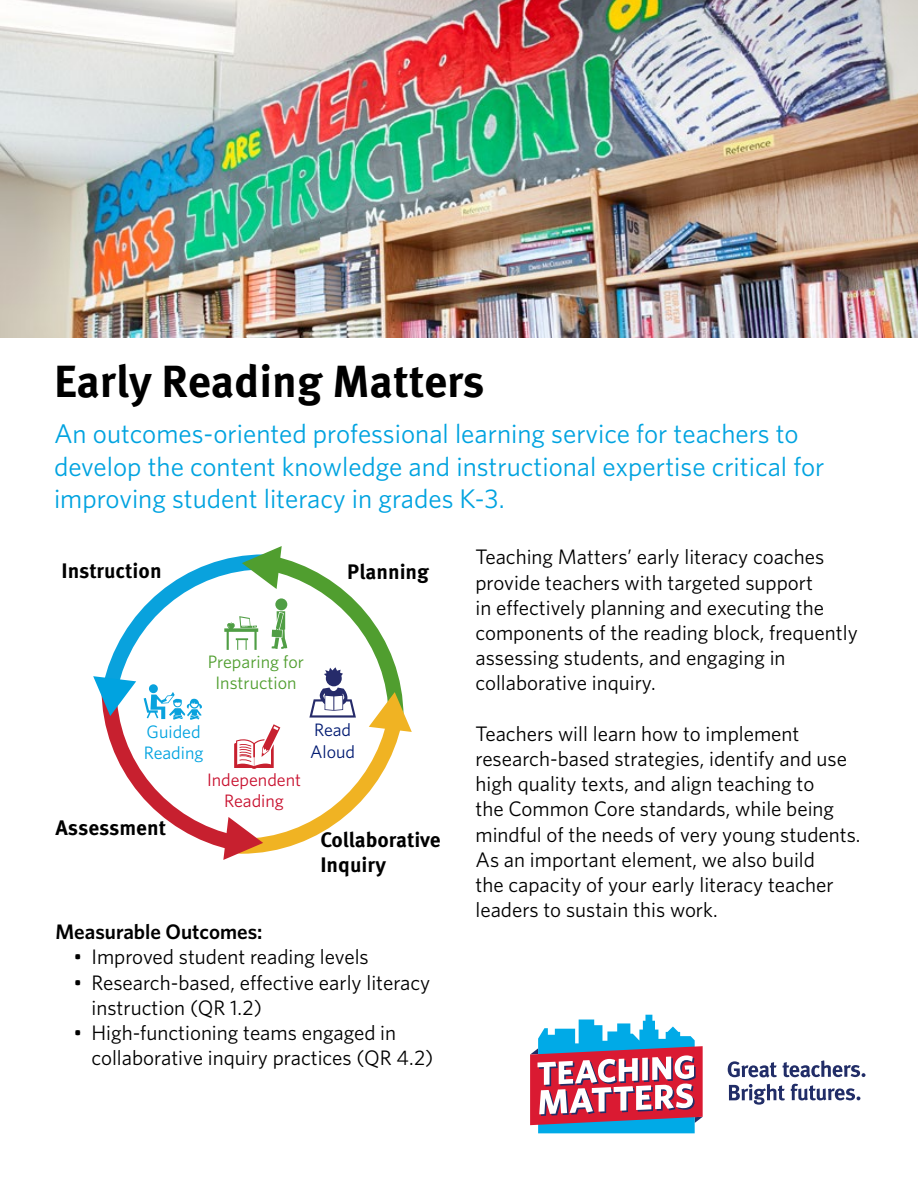
<style>
.page{position:relative;width:918px;height:1188px;background:#fff}
.page>*{position:absolute;margin:0;border:0;box-sizing:border-box;transform-origin:0 0}
.t1{font:700 45px "Meta OT";color:#000}
.t2{font:27px/32.4px "Whitney";color:#00a3e0}
.t3{font:21px/25.2px "Whitney";color:#000}
.t4{font:700 21px/25.2px "Meta OT";color:#000}
.t5{font:600 21px "Whitney";color:#000}
.t6{font:18px/21.6px "Whitney";color:#509e2f;text-align:center}
.t7{font:18px/21.6px "Whitney";color:#c8102e;text-align:center}
.t8{font:18px/21.6px "Whitney";color:#00a3e0}
.t9{font:18px/21.6px "Whitney";color:#001a72}
</style>
<div class="page">
<img style="left:0;top:0;width:918px;height:338px">
<svg style="left:530px;top:1015px;width:173px;height:118px"></svg>
<svg style="left:728px;top:1061px;width:49px;height:17px"></svg>
<svg style="left:783px;top:1060px;width:82px;height:17px"></svg>
<svg style="left:729px;top:1084px;width:56px;height:21px"></svg>
<svg style="left:791px;top:1084px;width:69px;height:16px"></svg>
<svg style="left:93px;top:546px;width:319px;height:314px"></svg>
<h1 class="t1" style="left:54px;top:353px;width:432px">Early Reading Matters</h1>
<p class="t2" style="left:54px;top:417px;width:772px">An outcomes-oriented professional learning service for teachers to develop the content knowledge and instructional expertise critical for improving student literacy in grades K-3.</p>
<p class="t4" style="left:62px;top:559px;width:102px">Instruction</p>
<p class="t4" style="left:347px;top:560px;width:83px">Planning</p>
<p class="t6" style="left:208px;top:650px;width:98px">Preparing for<br>Instruction</p>
<p class="t8" style="left:144px;top:720px;width:61px">Guided<br>Reading</p>
<p class="t9" style="left:310px;top:719px;width:47px">Read<br>Aloud</p>
<p class="t4" style="left:56px;top:815px;width:112px">Assessment</p>
<p class="t7" style="left:207px;top:768px;width:96px">Independent<br>Reading</p>
<p class="t4" style="left:320px;top:827px;width:122px">Collaborative<br>Inquiry</p>
<p class="t5" style="left:56px;top:918px;width:209px">Measurable Outcomes:</p>
<p class="t3" style="left:73px;top:944px;width:297px">• Improved student reading levels</p>
<p class="t3" style="left:91px;top:969px;width:340px;text-indent:-18px">• Research-based, effective early literacy instruction (QR 1.2)</p>
<p class="t3" style="left:91px;top:1020px;width:343px;text-indent:-18px">• High-functioning teams engaged in collaborative inquiry practices (QR 4.2)</p>
<p class="t3" style="left:476px;top:544px;width:384px">Teaching Matters’ early literacy coaches provide teachers with targeted support<br>in effectively planning and executing the components of the reading block, frequently assessing students, and engaging in collaborative inquiry.</p>
<p class="t3" style="left:476px;top:720px;width:387px">Teachers will learn how to implement research-based strategies, identify and use high quality texts, and align teaching to<br>the Common Core standards, while being mindful of the needs of very young students.<br>As an important element, we also build<br>the capacity of your early literacy teacher leaders to sustain this work.</p>
</div>
